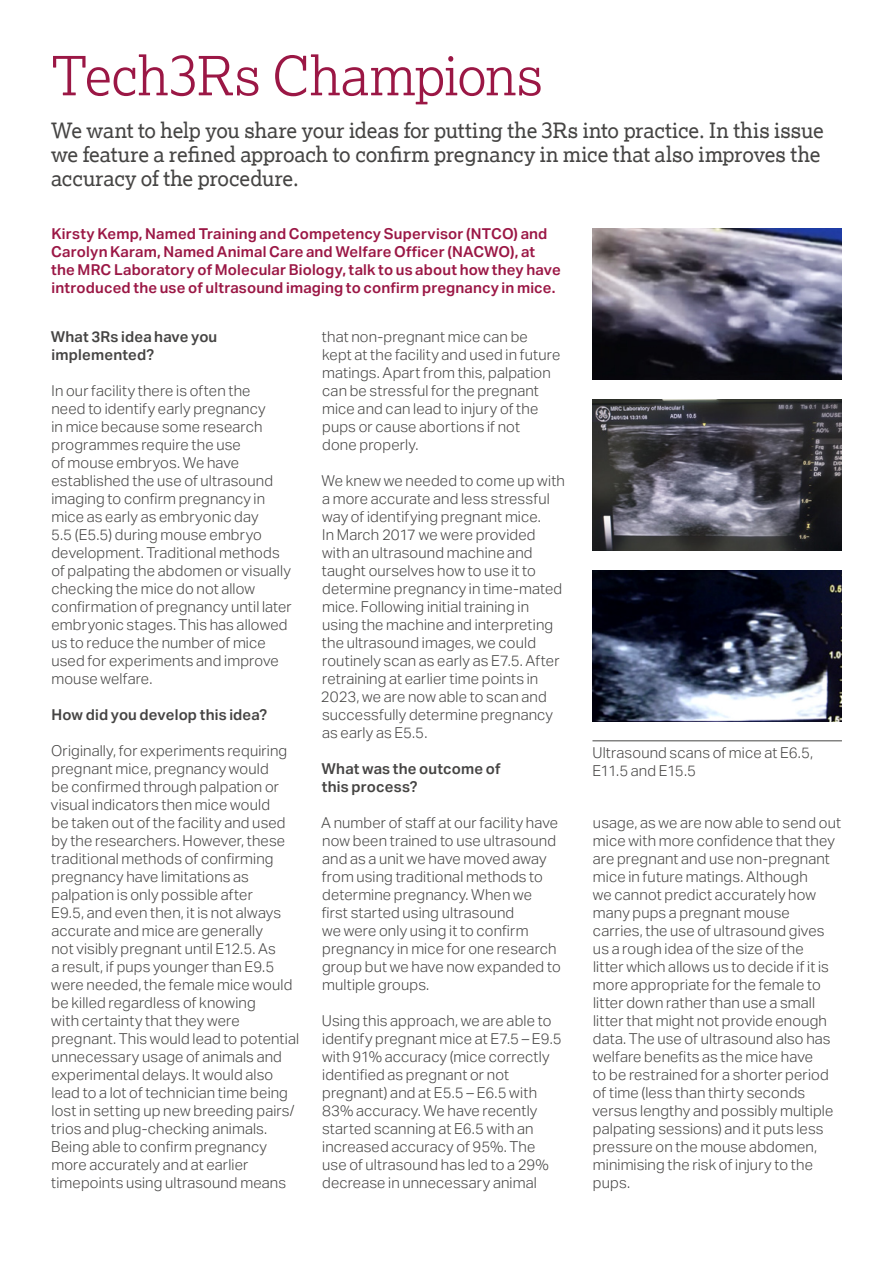
<style>
.page{position:relative;width:893px;height:1263px;background:#fff}
.page>*{position:absolute;margin:0;border:0;box-sizing:border-box;transform-origin:0 0}
.Section_header{font:300 54px "NC3 Rs Lexia";letter-spacing:-.005em;color:#9b1745}
.Section_intro{font:21px/24px "NC3 Rs Lexia";letter-spacing:-.005em;color:#454443}
.Image_caption{font:300 15px/18px "Aktiv Grotesk";letter-spacing:.01em;color:#454443}
.Interview_header_red{font:600 15px/18px "Aktiv Grotesk";letter-spacing:.015em;color:#9b1745}
.Interview_question{font:600 15px/18px "Aktiv Grotesk";letter-spacing:.01em;color:#454443}
</style>
<div class="page">
<hr style="left:592px;top:740px;width:250px;height:1px;background:#454443">
<img style="left:592px;top:229px;width:250px;height:150px">
<img style="left:592px;top:570px;width:250px;height:152px">
<img style="left:592px;top:399px;width:250px;height:152px">
<h2 class="Section_header" style="left:51px;top:42px;width:493px">Tech3Rs Champions</h2>
<p class="Section_intro" style="left:51px;top:118px;width:774px">We want to help you share your ideas for putting the 3Rs into practice. In this issue we feature a refined approach to confirm pregnancy in mice that also improves the accuracy of the procedure.</p>
<p class="Interview_header_red" style="left:51px;top:225px;width:511px">Kirsty Kemp, Named Training and Competency Supervisor (NTCO) and Carolyn Karam, Named Animal Care and Welfare Officer (NACWO), at the MRC Laboratory of Molecular Biology, talk to us about how they have introduced the use of ultrasound imaging to confirm pregnancy in mice.</p>
<h3 class="Interview_question" style="left:51px;top:328px;width:168px">What 3Rs idea have you implemented?</h3>
<p class="Image_caption" style="left:51px;top:382px;width:242px">In our facility there is often the<br>need to identify early pregnancy<br>in mice because some research programmes require the use<br>of mouse embryos. We have established the use of ultrasound imaging to confirm pregnancy in mice as early as embryonic day<br>5.5 (E5.5) during mouse embryo development. Traditional methods of palpating the abdomen or visually checking the mice do not allow confirmation of pregnancy until later embryonic stages. This has allowed us to reduce the number of mice used for experiments and improve mouse welfare.</p>
<h3 class="Interview_question" style="left:51px;top:706px;width:217px">How did you develop this idea?</h3>
<p class="Image_caption" style="left:51px;top:742px;width:250px">Originally, for experiments requiring pregnant mice, pregnancy would<br>be confirmed through palpation or visual indicators then mice would<br>be taken out of the facility and used by the researchers. However, these traditional methods of confirming pregnancy have limitations as palpation is only possible after<br>E9.5, and even then, it is not always accurate and mice are generally<br>not visibly pregnant until E12.5. As<br>a result, if pups younger than E9.5 were needed, the female mice would be killed regardless of knowing<br>with certainty that they were pregnant. This would lead to potential unnecessary usage of animals and experimental delays. It would also lead to a lot of technician time being lost in setting up new breeding pairs/ trios and plug-checking animals.<br>Being able to confirm pregnancy more accurately and at earlier timepoints using ultrasound means</p>
<p class="Image_caption" style="left:322px;top:328px;width:240px">that non-pregnant mice can be kept at the facility and used in future matings. Apart from this, palpation can be stressful for the pregnant mice and can lead to injury of the pups or cause abortions if not<br>done properly.</p>
<p class="Image_caption" style="left:321px;top:472px;width:246px">We knew we needed to come up with a more accurate and less stressful way of identifying pregnant mice.<br>In March 2017 we were provided with an ultrasound machine and taught ourselves how to use it to determine pregnancy in time-mated mice. Following initial training in using the machine and interpreting the ultrasound images, we could routinely scan as early as E7.5. After retraining at earlier time points in<br>2023, we are now able to scan and successfully determine pregnancy as early as E5.5.</p>
<h3 class="Interview_question" style="left:322px;top:760px;width:180px">What was the outcome of this process?</h3>
<p class="Image_caption" style="left:321px;top:814px;width:241px">A number of staff at our facility have now been trained to use ultrasound and as a unit we have moved away from using traditional methods to determine pregnancy. When we first started using ultrasound<br>we were only using it to confirm pregnancy in mice for one research group but we have now expanded to multiple groups.</p>
<p class="Image_caption" style="left:322px;top:1012px;width:241px">Using this approach, we are able to identify pregnant mice at E7.5 – E9.5 with 91% accuracy (mice correctly identified as pregnant or not pregnant) and at E5.5 – E6.5 with<br>83% accuracy. We have recently started scanning at E6.5 with an increased accuracy of 95%. The use of ultrasound has led to a 29% decrease in unnecessary animal</p>
<p class="Image_caption" style="left:592px;top:744px;width:222px">Ultrasound scans of mice at E6.5,<br>E11.5 and E15.5</p>
<p class="Image_caption" style="left:592px;top:814px;width:250px">usage, as we are now able to send out mice with more confidence that they are pregnant and use non-pregnant mice in future matings. Although<br>we cannot predict accurately how many pups a pregnant mouse carries, the use of ultrasound gives us a rough idea of the size of the<br>litter which allows us to decide if it is more appropriate for the female to litter down rather than use a small litter that might not provide enough data. The use of ultrasound also has welfare benefits as the mice have<br>to be restrained for a shorter period of time (less than thirty seconds versus lengthy and possibly multiple palpating sessions) and it puts less pressure on the mouse abdomen, minimising the risk of injury to the pups.</p>
</div>
